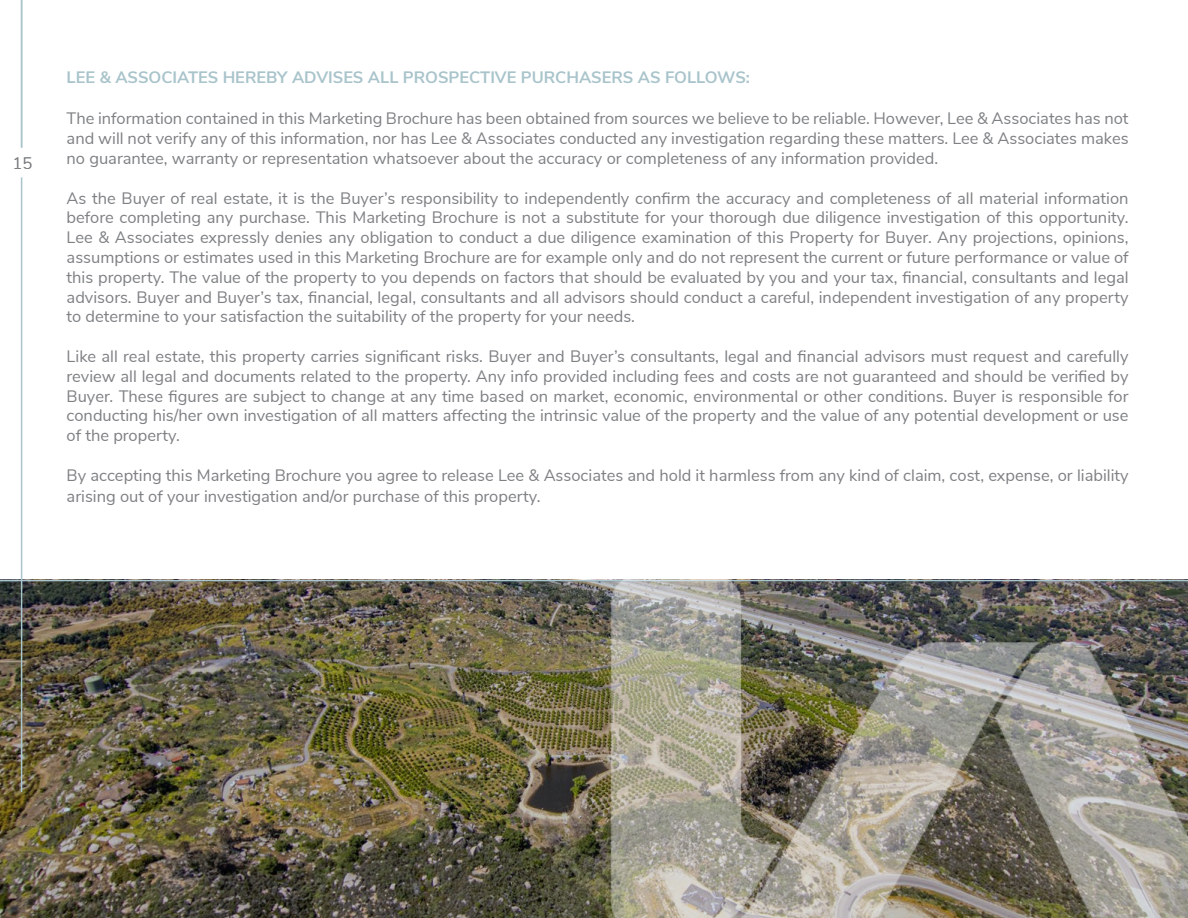
<style>
.page{position:relative;width:1188px;height:918px;background:#fff}
.page>*{position:absolute;margin:0;border:0;box-sizing:border-box;transform-origin:0 0}
.t1{font:16.5px/19.8px "Nunito Sans";color:#7e8083;text-align:justify}
.t2{font:700 16.5px "Nunito Sans";color:#a9c4cb}
.t3{font:300 16.5px "Nunito Sans";color:#7e8083}
</style>
<div class="page">
<hr style="left:0;top:580px;width:1188px;height:1px;background:#a9c4cb">
<img style="left:0;top:581px;width:599px;height:337px">
<hr style="left:21px;top:0;width:1px;height:148px;background:#a9c4cb">
<img style="left:599px;top:579px;width:589px;height:339px">
<hr style="left:21px;top:177px;width:1px;height:615px;background:#a9c4cb">
<p class="t3" style="left:13px;top:151px;width:21px">15</p>
<p class="t2" style="left:67px;top:65px;width:685px">LEE &amp; ASSOCIATES HEREBY ADVISES ALL PROSPECTIVE PURCHASERS AS FOLLOWS:</p>
<p class="t1" style="left:67px;top:108px;width:1064px">The information contained in this Marketing Brochure has been obtained from sources we believe to be reliable. However, Lee &amp; Associates has not and will not verify any of this information, nor has Lee &amp; Associates conducted any investigation regarding these matters. Lee &amp; Associates makes no guarantee, warranty or representation whatsoever about the accuracy or completeness of any information provided.</p>
<p class="t1" style="left:67px;top:187px;width:1064px">As the Buyer of real estate, it is the Buyer’s responsibility to independently confirm the accuracy and completeness of all material information before completing any purchase. This Marketing Brochure is not a substitute for your thorough due diligence investigation of this opportunity.<br>Lee &amp; Associates expressly denies any obligation to conduct a due diligence examination of this Property for Buyer. Any projections, opinions, assumptions or estimates used in this Marketing Brochure are for example only and do not represent the current or future performance or value of this property. The value of the property to you depends on factors that should be evaluated by you and your tax, financial, consultants and legal advisors. Buyer and Buyer’s tax, financial, legal, consultants and all advisors should conduct a careful, independent investigation of any property to determine to your satisfaction the suitability of the property for your needs.</p>
<p class="t1" style="left:67px;top:345px;width:1064px">Like all real estate, this property carries significant risks. Buyer and Buyer’s consultants, legal and financial advisors must request and carefully review all legal and documents related to the property. Any info provided including fees and costs are not guaranteed and should be verified by Buyer. These figures are subject to change at any time based on market, economic, environmental or other conditions. Buyer is responsible for conducting his/her own investigation of all matters affecting the intrinsic value of the property and the value of any potential development or use of the property.</p>
<p class="t1" style="left:67px;top:463px;width:1064px;line-height:21.6px">By accepting this Marketing Brochure you agree to release Lee &amp; Associates and hold it harmless from any kind of claim, cost, expense, or liability arising out of your investigation and/or purchase of this property.</p>
</div>
